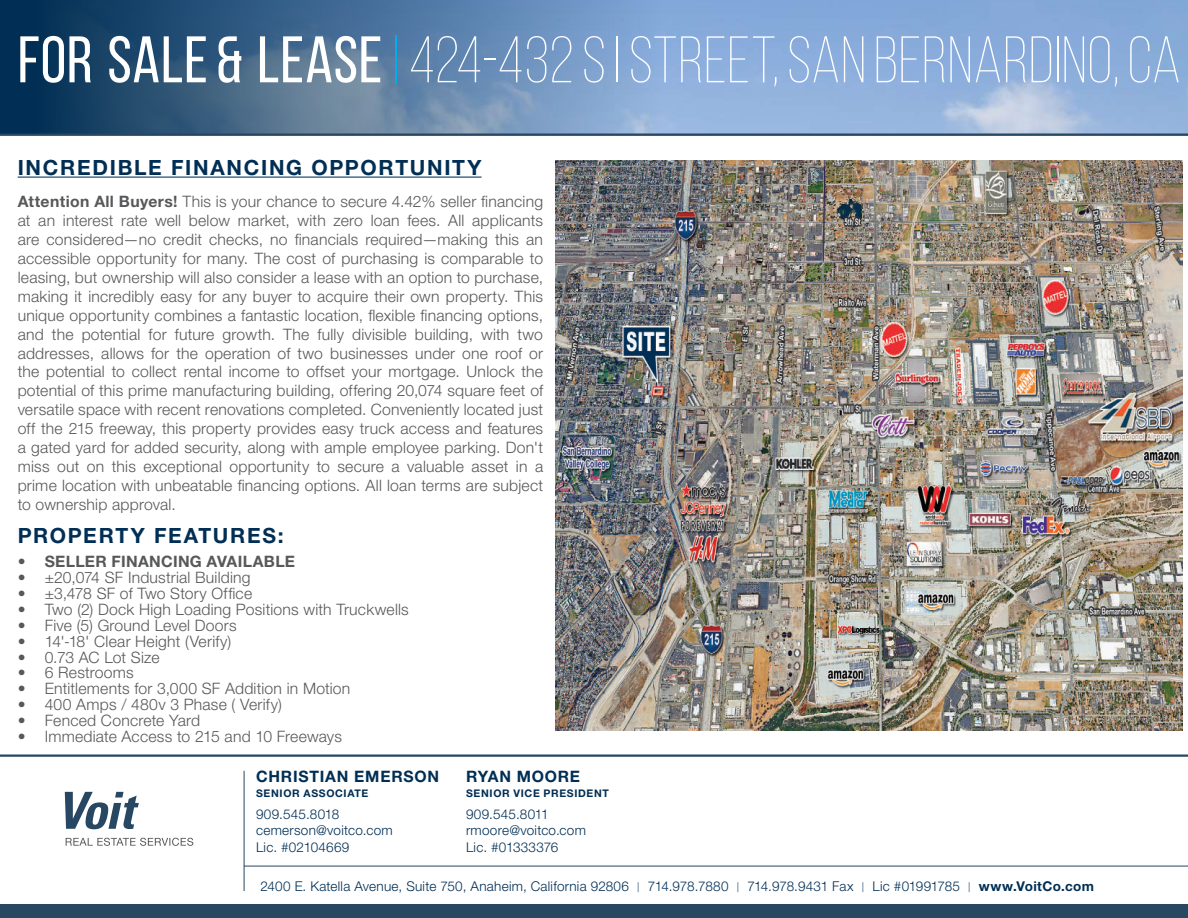
<style>
.page{position:relative;width:1188px;height:918px;background:#fff}
.page>*{position:absolute;margin:0;border:0;box-sizing:border-box;transform-origin:0 0}
.t1{font:300 65.7px "Bebas Neue";letter-spacing:.01em;color:#fff}
.t2{font:700 21px "Helvetica Neue LT Std";letter-spacing:.08em;color:#002e54}
.t3{font:300 15.75px/18.9px "Helvetica Neue LT Std";letter-spacing:.015em;color:#57585a;text-align:justify}
.t4{font:700 15.75px "Helvetica Neue LT Std";letter-spacing:.05em;color:#002e54}
.t5{font:700 15.75px "Helvetica Neue LT Std";letter-spacing:.02em;color:#57585a}
.t6{font:300 13.5px/16.5px "Helvetica Neue LT Std";letter-spacing:.02em;color:#002e54}
.t7{font:700 10.5px "Helvetica Neue LT Std";letter-spacing:.065em;color:#002e54}
.s1{font-weight:400}
.s2{color:#00aeef}
.s3{font-weight:700}
.s4{font-weight:100;font-stretch:condensed}
</style>
<div class="page">
<div style="left:0;top:904px;width:1188px;height:14px;background:#274763"></div>
<svg style="left:66px;top:838px;width:127px;height:8px"></svg>
<svg style="left:65px;top:792px;width:74px;height:37px"></svg>
<svg style="left:0;top:0;width:1188px;height:136px;background:#698cb4"></svg>
<img style="left:556px;top:160px;width:627px;height:570px">
<hr style="left:0;top:754px;width:1188px;height:2px;background:#274763">
<hr style="left:244px;top:866px;width:944px;height:1px;background:#274763">
<hr style="left:244px;top:771px;width:1px;height:120px;background:#274763">
<hr style="left:0;top:755px;width:1188px;height:2px;background:#274763">
<hr style="left:0;top:134px;width:1188px;height:1px;background:#274763">
<hr style="left:18px;top:177px;width:464px;height:1px;background:#002e54">
<h1 class="t1" style="left:18px;top:25px;width:1165px"><span class="s1">FOR SALE &amp; LEASE</span> <span class="s2">|</span> 424-432 S I STREET, SAN BERNARDINO, CA</h1>
<h2 class="t2" style="left:18px;top:155px;width:465px">INCREDIBLE FINANCING OPPORTUNITY</h2>
<p class="t3" style="left:18px;top:192px;width:527px"><span class="s3">Attention All Buyers!</span> This is your chance to secure 4.42% seller financing at an interest rate well below market, with zero loan fees. All applicants are considered—no credit checks, no financials required—making this an accessible opportunity for many. The cost of purchasing is comparable to leasing, but ownership will also consider a lease with an option to purchase, making it incredibly easy for any buyer to acquire their own property. This unique opportunity combines a fantastic location, flexible financing options, and the potential for future growth. The fully divisible building, with two addresses, allows for the operation of two businesses under one roof or the potential to collect rental income to offset your mortgage. Unlock the potential of this prime manufacturing building, offering 20,074 square feet of versatile space with recent renovations completed. Conveniently located just off the 215 freeway, this property provides easy truck access and features a gated yard for added security, along with ample employee parking. Don't miss out on this exceptional opportunity to secure a valuable asset in a prime location with unbeatable financing options. All loan terms are subject to ownership approval.</p>
<h2 class="t2" style="left:18px;top:523px;width:267px">PROPERTY FEATURES:</h2>
<p class="t5" style="left:18px;top:552px;width:279px">• SELLER FINANCING AVAILABLE</p>
<p class="t3" style="left:18px;top:568px;width:234px">• ±20,074 SF Industrial Building</p>
<p class="t3" style="left:18px;top:584px;width:236px">• ±3,478 SF of Two Story Office</p>
<p class="t3" style="left:18px;top:599px;width:393px">• Two (2) Dock High Loading Positions with Truckwells</p>
<p class="t3" style="left:18px;top:615px;width:221px">• Five (5) Ground Level Doors</p>
<p class="t3" style="left:18px;top:631px;width:215px">• 14'-18' Clear Height (Verify)</p>
<p class="t3" style="left:18px;top:647px;width:143px">• 0.73 AC Lot Size</p>
<p class="t3" style="left:18px;top:663px;width:118px">• 6 Restrooms</p>
<p class="t3" style="left:18px;top:679px;width:334px">• Entitlements for 3,000 SF Addition in Motion</p>
<p class="t3" style="left:18px;top:695px;width:266px">• 400 Amps / 480v 3 Phase ( Verify)</p>
<p class="t3" style="left:18px;top:711px;width:184px">• Fenced Concrete Yard</p>
<p class="t3" style="left:18px;top:727px;width:326px">• Immediate Access to 215 and 10 Freeways</p>
<p class="t4" style="left:256px;top:767px;width:185px">CHRISTIAN EMERSON</p>
<p class="t7" style="left:256px;top:787px;width:114px">SENIOR ASSOCIATE</p>
<p class="t6" style="left:256px;top:806px;width:138px">909.545.8018 cemerson@voitco.com<br>Lic. #02104669</p>
<p class="t4" style="left:466px;top:767px;width:116px">RYAN MOORE</p>
<p class="t7" style="left:466px;top:787px;width:144px">SENIOR VICE PRESIDENT</p>
<p class="t6" style="left:466px;top:806px;width:121px">909.545.8011 rmoore@voitco.com<br>Lic. #01333376</p>
<p class="t6" style="left:260px;top:878px;width:835px">2400 E. Katella Avenue, Suite 750, Anaheim, California 92806 <span class="s4">|</span> 714.978.7880 <span class="s4">|</span> 714.978.9431 Fax <span class="s4">|</span> Lic #01991785 <span class="s4">|</span> <span class="s3">www.VoitCo.com</span></p>
</div>
